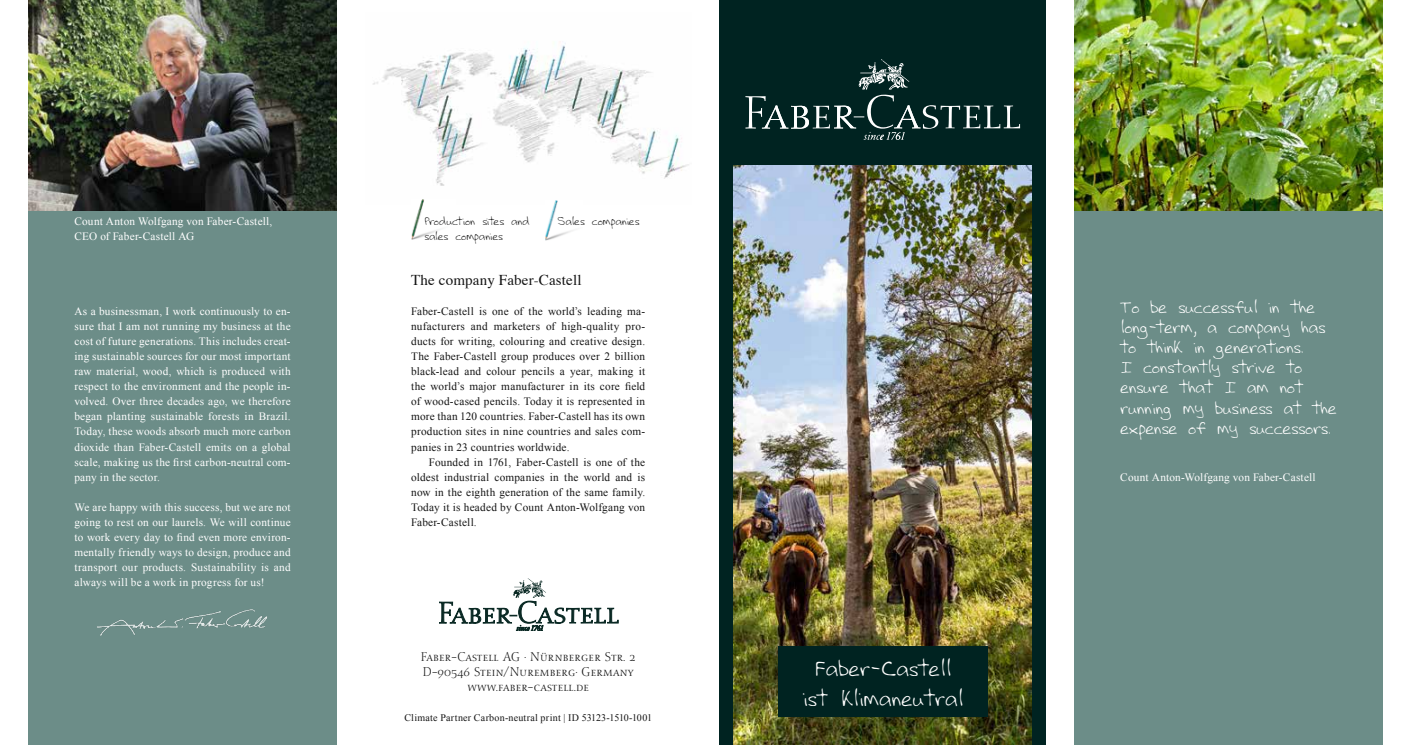
<style>
.page{position:relative;width:1411px;height:745px;background:#fff}
.page>*{position:absolute;margin:0;border:0;box-sizing:border-box;transform-origin:0 0}
.t1{font:22.5px/30px "Glynis Script";letter-spacing:.01em;color:#fff;text-align:center}
.t2{font:17.5px/20px "Glynis Script";color:#fff}
.t3{font:15px "Times";letter-spacing:.01em;color:#141414}
.t4{font:12.5px/15px "Nofret Light SC";color:#141414;text-align:center}
.t5{font:11.25px/15px "Times New Roman";letter-spacing:.02em;color:#fff;text-align:justify}
.t6{font:11.25px/15px "Times New Roman";letter-spacing:.02em;color:#141414;text-align:justify}
.t7{font:11.25px/15px "Glynis Script";letter-spacing:.015em;color:#141414}
.t8{font:10px "Times New Roman";letter-spacing:.025em;color:#141414}
.s1{font-size:27.5px}
</style>
<div class="page">
<div style="left:28px;top:0;width:309px;height:744px;background:#6c8d88"></div>
<img style="left:373px;top:43px;width:316px;height:143px">
<div style="left:719px;top:0;width:326px;height:744px;background:#002321"></div>
<img style="left:733px;top:165px;width:298px;height:579px">
<svg style="left:745px;top:95px;width:275px;height:45px"></svg>
<svg style="left:858px;top:59px;width:51px;height:30px"></svg>
<img style="left:28px;top:0;width:309px;height:210px">
<img style="left:97px;top:609px;width:170px;height:27px">
<div style="left:1074px;top:0;width:308px;height:744px;background:#6c8d88"></div>
<img style="left:1074px;top:0;width:308px;height:210px">
<svg style="left:439px;top:578px;width:179px;height:53px"></svg>
<img style="left:545px;top:200px;width:29px;height:41px">
<img style="left:411px;top:199px;width:29px;height:40px">
<div style="left:778px;top:645px;width:209px;height:71px;background:#002321"></div>
<p class="t5" style="left:74px;top:214px;width:199px">Count Anton Wolfgang von Faber-Castell,<br>CEO of Faber-Castell AG</p>
<p class="t5" style="left:74px;top:304px;width:218px">As a businessman, I work continuously to en&shy;sure that I am not running my business at the cost of future generations. This includes creat&shy;ing sustainable sources for our most important raw material, wood, which is produced with respect to the environment and the people in&shy;volved. Over three decades ago, we therefore began planting sustainable forests in Brazil.<br>Today, these woods absorb much more carbon dioxide than Faber-Castell emits on a global scale, making us the first carbon-neutral com&shy;pany in the sector.</p>
<p class="t5" style="left:74px;top:499px;width:218px">We are happy with this success, but we are not going to rest on our laurels. We will continue to work every day to find even more environ&shy;mentally friendly ways to design, produce and transport our products. Sustainability is and always will be a work in progress for us!</p>
<p class="t7" style="left:424px;top:214px;width:107px">Production sites and sales companies</p>
<p class="t7" style="left:557px;top:214px;width:83px">Sales companies</p>
<h3 class="t3" style="left:411px;top:271px;width:172px">The company Faber-Castell</h3>
<p class="t6" style="left:411px;top:304px;width:235px">Faber-Castell is one of the world’s leading ma&shy;nufacturers and marketers of high-quality pro&shy;ducts for writing, colouring and creative design.<br>The Faber-Castell group produces over 2 billion black-lead and colour pencils a year, making it the world’s major manufacturer in its core field of wood-cased pencils. Today it is represented in more than 120 countries. Faber-Castell has its own production sites in nine countries and sales com&shy;panies in 23 countries worldwide.</p>
<p class="t6" style="left:411px;top:454px;width:235px;text-indent:18px">Founded in 1761, Faber-Castell is one of the oldest industrial companies in the world and is now in the eighth generation of the same family.<br>Today it is headed by Count Anton-Wolfgang von Faber-Castell.</p>
<p class="t4" style="left:420px;top:648px;width:217px">Faber-Castell AG · Nürnberger Str. 2<br>D-90546 Stein/Nuremberg· Germany www.faber-castell.de</p>
<p class="t8" style="left:404px;top:711px;width:249px">Climate Partner Carbon-neutral print | ID 53123-1510-1001</p>
<h1 class="t1" style="left:802px;top:653px;width:162px">Faber-<span class="s1">C</span>astell ist klimaneutral</h1>
<h2 class="t2" style="left:1120px;top:297px;width:218px">To be successful in the long-term, a company has to think in generations.<br>I constantly strive to ensure that I am not running my business at the expense of my successors.</h2>
<p class="t5" style="left:1120px;top:469px;width:197px">Count Anton-Wolfgang von Faber-Castell</p>
</div>
